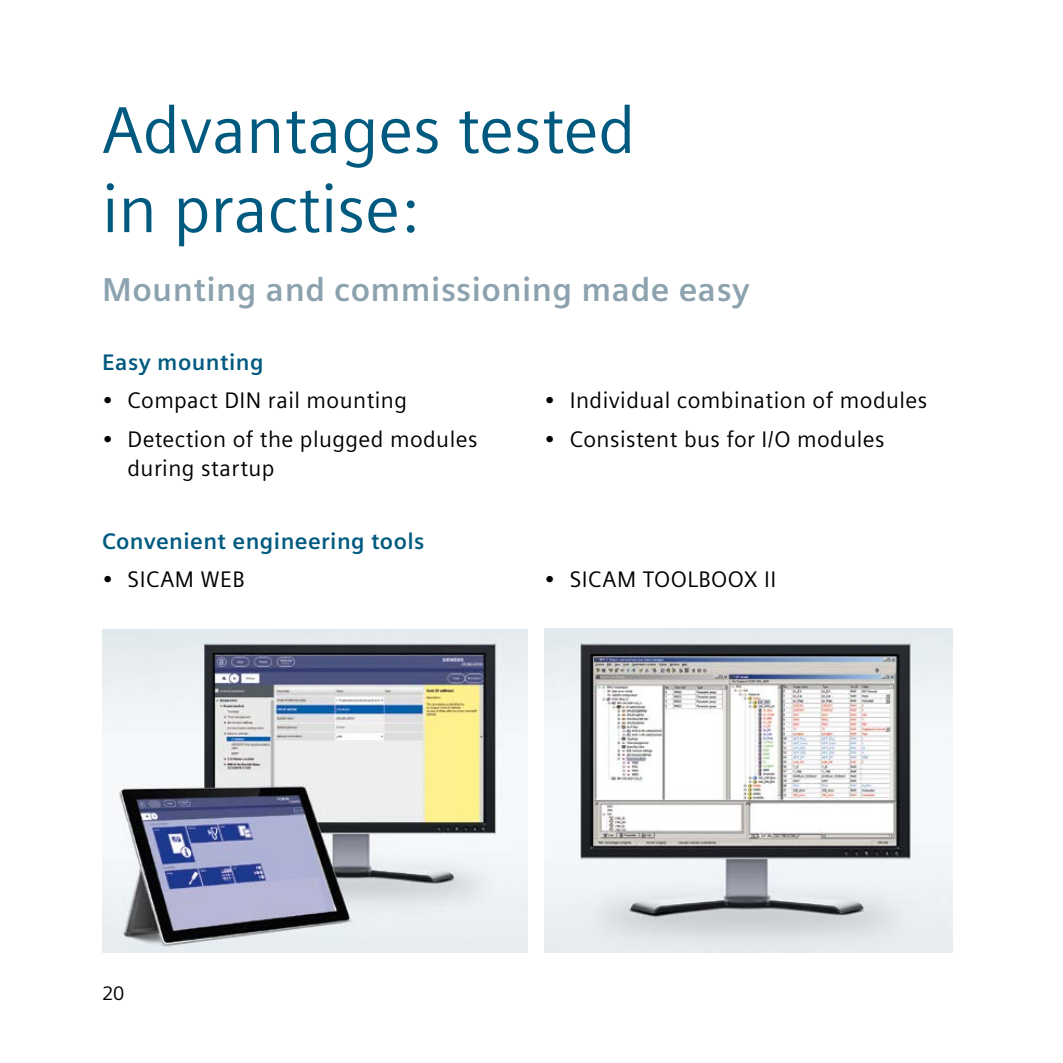
<style>
.page{position:relative;width:1063px;height:1063px;background:#fff}
.page>*{position:absolute;margin:0;border:0;box-sizing:border-box;transform-origin:0 0}
.t1{font:66px/79.2px "Siemens Sans";color:#005a80}
.t2{font:700 33px "Siemens Sans";letter-spacing:.015em;color:#8ca3af}
.t3{font:22.5px/29.7px "Siemens Sans";letter-spacing:.02em;color:#000}
.t4{font:700 22.5px "Siemens Sans";letter-spacing:.02em;color:#005a80}
.t5{font:19.5px "Siemens Sans";color:#000}
</style>
<div class="page">
<img style="left:544px;top:628px;width:408px;height:324px">
<img style="left:102px;top:629px;width:425px;height:323px">
<h1 class="t1" style="left:102px;top:91px;width:535px">Advantages tested in practise:</h1>
<h2 class="t2" style="left:102px;top:271px;width:649px">Mounting and commissioning made easy</h2>
<p class="t4" style="left:102px;top:349px;width:163px">Easy mounting</p>
<p class="t3" style="left:102px;top:386px;width:307px">• Compact DIN rail mounting</p>
<p class="t3" style="left:128px;top:424px;width:351px;text-indent:-26px">• Detection of the plugged modules during startup</p>
<p class="t3" style="left:544px;top:386px;width:385px">• Individual combination of modules</p>
<p class="t3" style="left:544px;top:424px;width:342px">• Consistent bus for I/O modules</p>
<p class="t4" style="left:102px;top:528px;width:324px">Convenient engineering tools</p>
<p class="t3" style="left:102px;top:565px;width:144px">• SICAM WEB</p>
<p class="t3" style="left:544px;top:565px;width:234px">• SICAM TOOLBOOX II</p>
<p class="t5" style="left:102px;top:982px;width:24px">20</p>
</div>
